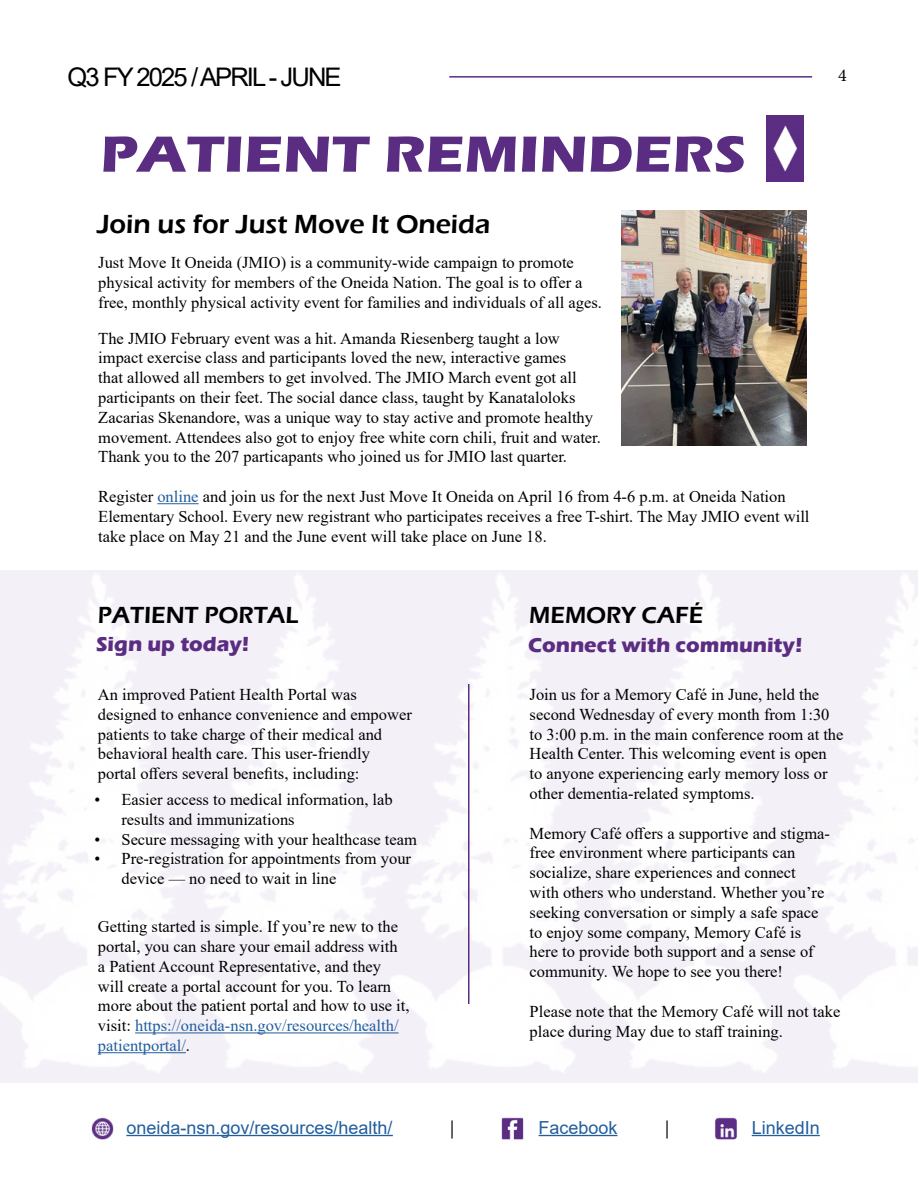
<style>
.page{position:relative;width:918px;height:1188px;background:#fff}
.page>*{position:absolute;margin:0;border:0;box-sizing:border-box;transform-origin:0 0}
.t1{font:700 52.65px "Eras ITC";color:#5b2d82;scale:1.12 1}
.t2{font:600 27px "Eras ITC";color:#000}
.t3{font:25.65px "Arial";letter-spacing:-.075em;color:#000}
.t4{font:600 24px "Eras ITC";color:#000}
.t5{font:700 21px "Eras ITC";color:#5b2d82}
.t6{font:18px "Arial";color:#215e9e}
.t7{font:18px "Minion Pro";color:#000}
.t8{font:16.5px/19.8px "Times New Roman";color:#000}
.s1{color:#215e9e}
</style>
<div class="page">
<hr style="left:449px;top:76px;width:363px;height:2px;background:#5b2d82">
<hr style="left:126px;top:1135px;width:267px;height:1px;background:#215e9e">
<hr style="left:539px;top:1135px;width:78px;height:1px;background:#215e9e">
<hr style="left:752px;top:1135px;width:68px;height:1px;background:#215e9e">
<img style="left:501px;top:1117px;width:38px;height:23px">
<img style="left:715px;top:1117px;width:37px;height:23px">
<img style="left:91px;top:1117px;width:38px;height:23px">
<img style="left:766px;top:116px;width:37px;height:65px">
<hr style="left:157px;top:503px;width:42px;height:1px;background:#215e9e">
<hr style="left:135px;top:1033px;width:264px;height:1px;background:#215e9e">
<hr style="left:98px;top:1052px;width:88px;height:1px;background:#215e9e">
<hr style="left:468px;top:684px;width:2px;height:320px;background:#5b2d82">
<img style="left:621px;top:210px;width:186px;height:236px">
<h3 class="t3" style="left:68px;top:59px;width:276px">Q3 FY 2025 / APRIL - JUNE</h3>
<h1 class="t1" style="left:100px;top:124px;width:578px">PATIENT REMINDERS</h1>
<h2 class="t2" style="left:97px;top:208px;width:395px">Join us for Just Move It Oneida</h2>
<p class="t8" style="left:98px;top:252px;width:505px">Just Move It Oneida (JMIO) is a community-wide campaign to promote physical activity for members of the Oneida Nation. The goal is to offer a free, monthly physical activity event for families and individuals of all ages.</p>
<p class="t8" style="left:98px;top:328px;width:504px">The JMIO February event was a hit. Amanda Riesenberg taught a low impact exercise class and participants loved the new, interactive games<br>that allowed all members to get involved. The JMIO March event got all participants on their feet. The social dance class, taught by Kanataloloks Zacarias Skenandore, was a unique way to stay active and promote healthy movement. Attendees also got to enjoy free white corn chili, fruit and water.<br>Thank you to the 207 particapants who joined us for JMIO last quarter.</p>
<p class="t8" style="left:98px;top:486px;width:713px">Register <span class="s1">online</span> and join us for the next Just Move It Oneida on April 16 from 4-6 p.m. at Oneida Nation<br>Elementary School. Every new registrant who participates receives a free T-shirt. The May JMIO event will take place on May 21 and the June event will take place on June 18.</p>
<h3 class="t4" style="left:98px;top:601px;width:202px">PATIENT PORTAL</h3>
<h3 class="t4" style="left:529px;top:602px;width:176px">MEMORY CAFÉ</h3>
<p class="t5" style="left:96px;top:632px;width:155px">Sign up today!</p>
<p class="t5" style="left:528px;top:633px;width:276px">Connect with community!</p>
<p class="t7" style="left:838px;top:63px;width:10px">4</p>
<p class="t8" style="left:98px;top:684px;width:315px">An improved Patient Health Portal was designed to enhance convenience and empower patients to take charge of their medical and behavioral health care. This user-friendly portal offers several benefits, including:</p>
<p class="t8" style="left:121px;top:789px;width:273px;text-indent:-27px">• Easier access to medical information, lab results and immunizations</p>
<p class="t8" style="left:94px;top:829px;width:324px">• Secure messaging with your healthcase team</p>
<p class="t8" style="left:121px;top:848px;width:291px;text-indent:-27px">• Pre-registration for appointments from your device — no need to wait in line</p>
<p class="t8" style="left:98px;top:916px;width:313px">Getting started is simple. If you’re new to the portal, you can share your email address with<br>a Patient Account Representative, and they will create a portal account for you. To learn more about the patient portal and how to use it, visit: <span class="s1">https://oneida-nsn.gov/resources/health/ patientportal/</span>.</p>
<p class="t8" style="left:530px;top:684px;width:315px">Join us for a Memory Café in June, held the second Wednesday of every month from 1:30 to 3:00 p.m. in the main conference room at the Health Center. This welcoming event is open to anyone experiencing early memory loss or other dementia-related symptoms.</p>
<p class="t8" style="left:530px;top:823px;width:302px">Memory Café offers a supportive and stigma&shy;free environment where participants can socialize, share experiences and connect<br>with others who understand. Whether you’re seeking conversation or simply a safe space to enjoy some company, Memory Café is here to provide both support and a sense of community. We hope to see you there!</p>
<p class="t8" style="left:530px;top:1001px;width:312px">Please note that the Memory Café will not take place during May due to staff training.</p>
<p class="t6" style="left:126px;top:1115px;width:268px">oneida-nsn.gov/resources/health/</p>
<p class="t7" style="left:450px;top:1116px;width:6px">|</p>
<p class="t6" style="left:539px;top:1115px;width:80px">Facebook</p>
<p class="t7" style="left:665px;top:1116px;width:6px">|</p>
<p class="t6" style="left:752px;top:1115px;width:70px">LinkedIn</p>
</div>
